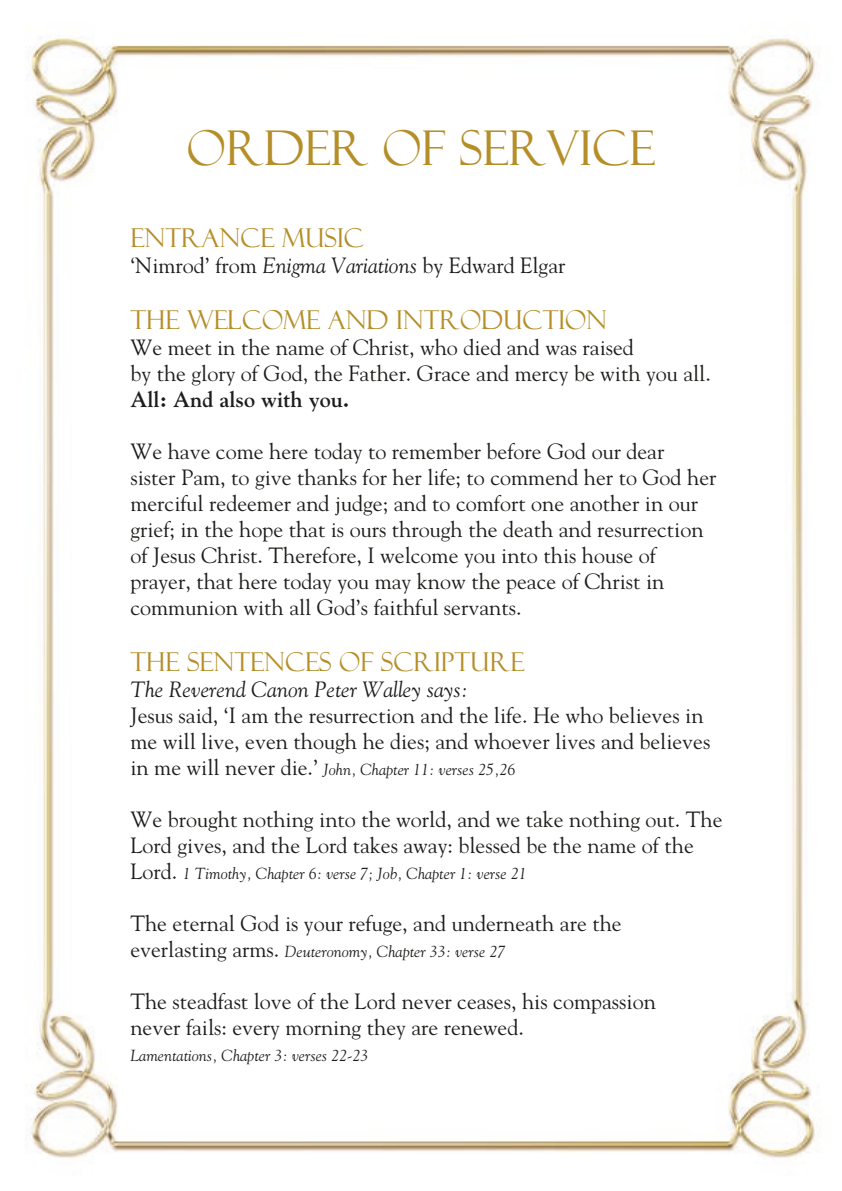
<style>
.page{position:relative;width:842px;height:1191px;background:#fff}
.page>*{position:absolute;margin:0;border:0;box-sizing:border-box;transform-origin:0 0}
.t1{font:48px "Felix Titling";color:#b58e28}
.t2{font:26px "Felix Titling";color:#b58e28}
.t3{font:22px/26px "Goudy";color:#1d1d1b}
.t4{font:italic 22px "Goudy";color:#1d1d1b}
.t5{font:700 22px "Goudy";color:#1d1d1b}
.t6{font:italic 16px "Goudy";color:#1d1d1b}
.s1{font-style:italic}
.s2{font-style:normal;font-size:22px}
</style>
<div class="page">
<img style="left:25px;top:28px;width:791px;height:1131px">
<h1 class="t1" style="left:187px;top:120px;width:470px">ORDER OF SERVICE</h1>
<p class="t2" style="left:130px;top:222px;width:235px">ENTRANCE MUSIC</p>
<p class="t3" style="left:130px;top:252px;width:437px">‘Nimrod’ from <span class="s1">Enigma Variations</span> by Edward Elgar</p>
<p class="t2" style="left:130px;top:304px;width:478px">THE WELCOME AND INTRODUCTION</p>
<p class="t3" style="left:130px;top:334px;width:582px">We meet in the name of Christ, who died and was raised<br>by the glory of God, the Father. Grace and mercy be with you all.</p>
<p class="t5" style="left:130px;top:386px;width:220px">All: And also with you.</p>
<p class="t3" style="left:130px;top:438px;width:587px">We have come here today to remember before God our dear<br>sister Pam, to give thanks for her life; to commend her to God her merciful redeemer and judge; and to comfort one another in our grief; in the hope that is ours through the death and resurrection of Jesus Christ. Therefore, I welcome you into this house of prayer, that here today you may know the peace of Christ in communion with all God’s faithful servants.</p>
<p class="t2" style="left:130px;top:646px;width:396px">THE SENTENCES OF SCRIPTURE</p>
<p class="t4" style="left:130px;top:676px;width:339px">The Reverend Canon Peter Walley says:</p>
<p class="t3" style="left:130px;top:702px;width:581px">Jesus said, ‘I am the resurrection and the life. He who believes in me will live, even though he dies; and whoever lives and believes</p>
<p class="t6" style="left:130px;top:759px;width:387px"><span class="s2">in me will never die.’</span> John, Chapter 11: verses 25,26</p>
<p class="t3" style="left:130px;top:806px;width:594px">We brought nothing into the world, and we take nothing out. The<br>Lord gives, and the Lord takes away: blessed be the name of the</p>
<p class="t6" style="left:130px;top:863px;width:398px"><span class="s2">Lord.</span> 1 Timothy, Chapter 6: verse 7; Job, Chapter 1: verse 21</p>
<p class="t3" style="left:130px;top:910px;width:493px">The eternal God is your refuge, and underneath are the</p>
<p class="t6" style="left:130px;top:941px;width:376px"><span class="s2">everlasting arms.</span> Deuteronomy, Chapter 33: verse 27</p>
<p class="t3" style="left:130px;top:988px;width:527px">The steadfast love of the Lord never ceases, his compassion never fails: every morning they are renewed.</p>
<p class="t6" style="left:130px;top:1045px;width:240px">Lamentations, Chapter 3: verses 22-23</p>
</div>
